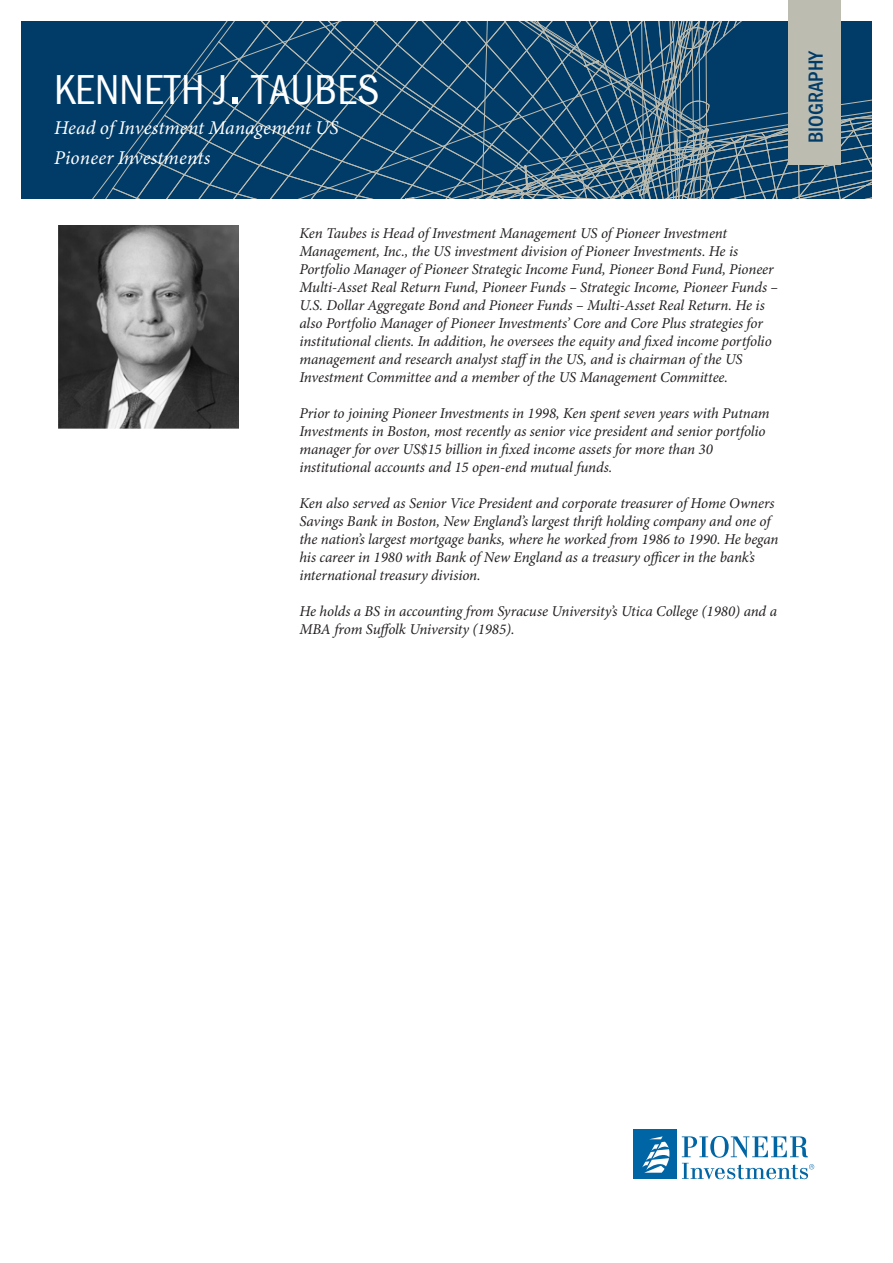
<style>
.page{position:relative;width:893px;height:1263px;background:#fff}
.page>*{position:absolute;margin:0;border:0;box-sizing:border-box;transform-origin:0 0}
.t1{font:condensed 43.05px "PI Franklin Gothic";letter-spacing:.005em;color:#fff}
.t2{font:500 condensed 21px "PI Franklin Gothic";color:#013c69}
.t3{font:italic 19.5px/30px "PI Minion";letter-spacing:.01em;color:#fff}
.t4{font:italic 15px/18px "PI Minion";letter-spacing:-.005em;color:#231f20}
.s1{font-size:61.5px}
</style>
<div class="page">
<div style="left:633px;top:1129px;width:44px;height:50px;background:#0065a4"></div>
<svg style="left:682px;top:1136px;width:132px;height:43px"></svg>
<svg style="left:642px;top:1136px;width:28px;height:37px"></svg>
<div style="left:21px;top:21px;width:66px;height:177px;background:#013c69"></div>
<svg style="left:87px;top:21px;width:785px;height:178px;background:#1c4e73"></svg>
<div style="left:788px;top:0;width:53px;height:165px;background:#bcbcb0"></div>
<img style="left:58px;top:225px;width:181px;height:203px">
<h1 class="t1" style="left:54px;top:63px;width:327px">KENNETH J<span class="s1">.</span> TAUBES</h1>
<h3 class="t3" style="left:54px;top:113px;width:286px">Head of Investment Management US<br>Pioneer Investments</h3>
<p class="t4" style="left:299px;top:225px;width:480px">Ken Taubes is Head of Investment Management US of Pioneer Investment Management, Inc., the US investment division of Pioneer Investments. He is Portfolio Manager of Pioneer Strategic Income Fund, Pioneer Bond Fund, Pioneer Multi-Asset Real Return Fund, Pioneer Funds – Strategic Income, Pioneer Funds – U.S. Dollar Aggregate Bond and Pioneer Funds – Multi-Asset Real Return. He is also Portfolio Manager of Pioneer Investments’ Core and Core Plus strategies for institutional clients. In addition, he oversees the equity and fixed income portfolio management and research analyst staffin the US, and is chairman of the US Investment Committee and a member of the US Management Committee.</p>
<p class="t4" style="left:299px;top:405px;width:472px">Prior to joining Pioneer Investments in 1998, Ken spent seven years with Putnam Investments in Boston, most recently as senior vice president and senior portfolio manager for over US$15 billion in fixed income assets for more than 30 institutional accounts and 15 open-end mutual funds.</p>
<p class="t4" style="left:299px;top:495px;width:481px">Ken also served as Senior Vice President and corporate treasurer of Home Owners Savings Bank in Boston, New England’s largest thrift holding company and one of the nation’s largest mortgage banks, where he worked from 1986 to 1990. He began his career in 1980 with Bank of New England as a treasury officer in the bank’s international treasury division.</p>
<p class="t4" style="left:299px;top:603px;width:479px">He holds a BS in accounting from Syracuse University’s Utica College (1980) and a<br>MBA from Suffolk University (1985).</p>
<h2 class="t2" style="left:802px;top:143px;width:95px;rotate:-90deg">BIOGRAPHY</h2>
</div>
